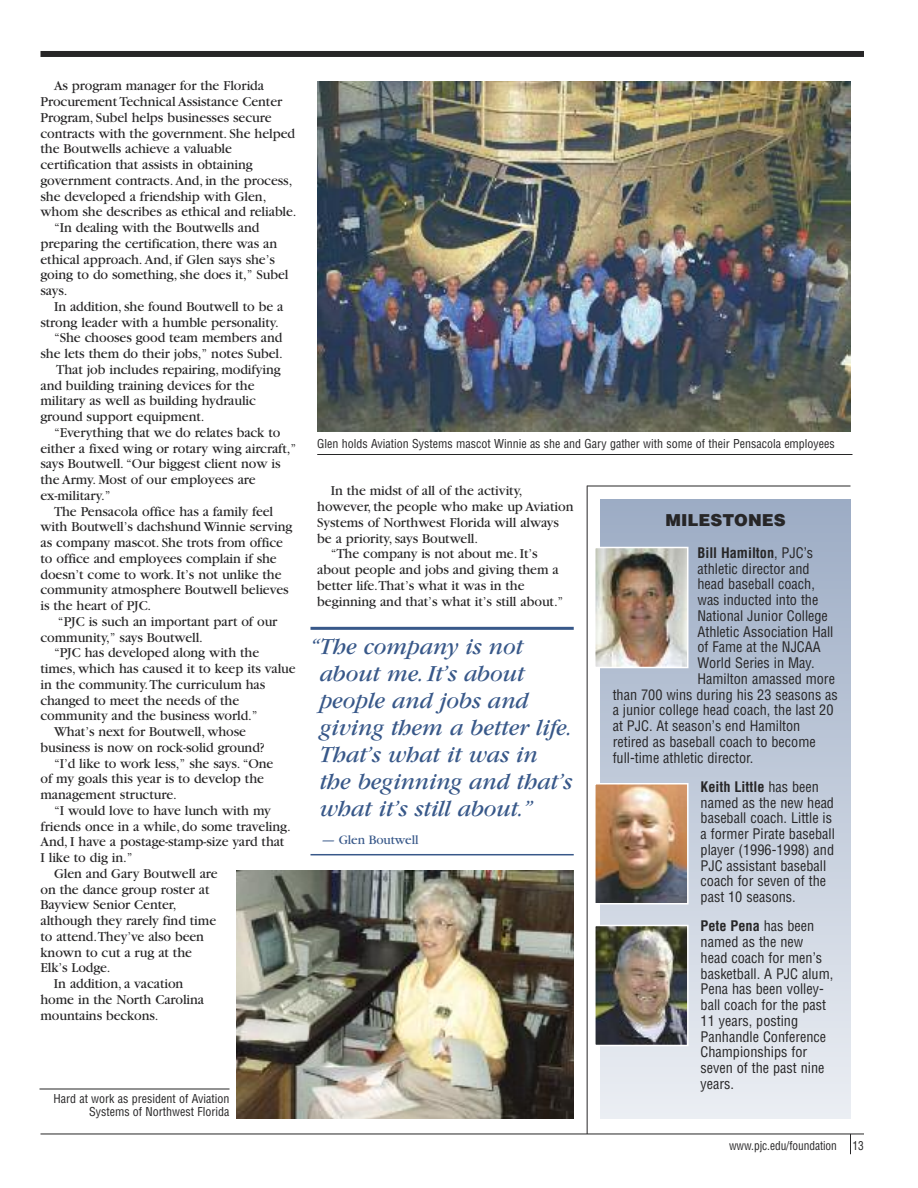
<style>
.page{position:relative;width:918px;height:1188px;background:#fff}
.page>*{position:absolute;margin:0;border:0;box-sizing:border-box;transform-origin:0 0}
.t1{font:italic 24px/27px "Garamond";letter-spacing:-.005em;color:#385889}
.t2{font:900 16.5px "Helvetica";color:#272627}
.t3{font:14.25px "Garamond";letter-spacing:-.005em;color:#272627}
.t4{font:condensed 14.25px/15.8px "Helvetica";color:#272627}
.t5{font:700 condensed 14.25px "Helvetica";color:#272627}
.t6{font:13.5px "Garamond";letter-spacing:-.005em;color:#385889}
.t7{font:condensed 12px/13.5px "Helvetica";color:#272627;text-align:right}
.t8{font:condensed 12px "Helvetica";color:#272627;scale:.95 1}
.s1{font-weight:400}
.s2{font-weight:700}
</style>
<div class="page">
<hr style="left:40px;top:1134px;width:824px;height:1px;background:#272627">
<div style="left:40px;top:51px;width:824px;height:6px;background:#272627"></div>
<svg style="left:850px;top:1135px;width:1px;height:19px"></svg>
<div style="left:601px;top:500px;width:249px;height:619px;background:linear-gradient(to bottom,#9cacc5,#ebeef3)"></div>
<img style="left:317px;top:81px;width:533px;height:351px">
<img style="left:236px;top:871px;width:338px;height:248px">
<hr style="left:310px;top:627px;width:264px;height:3px;background:#385889">
<hr style="left:310px;top:854px;width:264px;height:1px;background:#385889">
<hr style="left:587px;top:486px;width:1px;height:648px;background:#272627">
<img style="left:597px;top:550px;width:88px;height:115px">
<div style="left:594px;top:547px;width:94px;height:121px;border:2px solid #fff"></div>
<img style="left:597px;top:786px;width:89px;height:115px">
<div style="left:594px;top:783px;width:95px;height:121px;border:2px solid #fff"></div>
<img style="left:597px;top:928px;width:89px;height:115px">
<div style="left:594px;top:925px;width:95px;height:121px;border:2px solid #fff"></div>
<hr style="left:317px;top:454px;width:535px;height:1px;background:#272627">
<hr style="left:39px;top:1089px;width:191px;height:1px;background:#272627">
<hr style="left:587px;top:486px;width:263px;height:1px;background:#272627">
<p class="t3" style="left:54px;top:81px;width:212px">As program manager for the Florida</p>
<p class="t3" style="left:41px;top:97px;width:243px">Procurement Technical Assistance Center</p>
<p class="t3" style="left:41px;top:113px;width:233px">Program, Subel helps businesses secure</p>
<p class="t3" style="left:41px;top:128px;width:256px">contracts with the government. She helped</p>
<p class="t3" style="left:41px;top:144px;width:193px">the Boutwells achieve a valuable</p>
<p class="t3" style="left:41px;top:160px;width:214px">certification that assists in obtaining</p>
<p class="t3" style="left:41px;top:176px;width:253px">government contracts. And, in the process,</p>
<p class="t3" style="left:41px;top:191px;width:227px">she developed a friendship with Glen,</p>
<p class="t3" style="left:41px;top:207px;width:258px">whom she describes as ethical and reliable.</p>
<p class="t3" style="left:54px;top:223px;width:207px">“In dealing with the Boutwells and</p>
<p class="t3" style="left:41px;top:239px;width:238px">preparing the certification, there was an</p>
<p class="t3" style="left:41px;top:254px;width:236px">ethical approach. And, if Glen says she’s</p>
<p class="t3" style="left:41px;top:270px;width:249px">going to do something, she does it,” Subel</p>
<p class="t3" style="left:41px;top:286px;width:29px">says.</p>
<p class="t3" style="left:54px;top:302px;width:231px">In addition, she found Boutwell to be a</p>
<p class="t3" style="left:41px;top:317px;width:240px">strong leader with a humble personality.</p>
<p class="t3" style="left:54px;top:333px;width:230px">“She chooses good team members and</p>
<p class="t3" style="left:41px;top:349px;width:244px">she lets them do their jobs,” notes Subel.</p>
<p class="t3" style="left:56px;top:365px;width:226px">That job includes repairing, modifying</p>
<p class="t3" style="left:41px;top:380px;width:216px">and building training devices for the</p>
<p class="t3" style="left:41px;top:396px;width:217px">military as well as building hydraulic</p>
<p class="t3" style="left:41px;top:412px;width:166px">ground support equipment.</p>
<p class="t3" style="left:54px;top:428px;width:228px">“Everything that we do relates back to</p>
<p class="t3" style="left:41px;top:443px;width:257px">either a fixed wing or rotary wing aircraft,”</p>
<p class="t3" style="left:41px;top:459px;width:242px">says Boutwell. “Our biggest client now is</p>
<p class="t3" style="left:41px;top:475px;width:217px">the Army. Most of our employees are</p>
<p class="t3" style="left:41px;top:491px;width:72px">ex-military.”</p>
<p class="t3" style="left:54px;top:506px;width:221px">The Pensacola office has a family feel</p>
<p class="t3" style="left:41px;top:522px;width:254px">with Boutwell’s dachshund Winnie serving</p>
<p class="t3" style="left:41px;top:538px;width:244px">as company mascot. She trots from office</p>
<p class="t3" style="left:41px;top:554px;width:238px">to office and employees complain if she</p>
<p class="t3" style="left:41px;top:569px;width:243px">doesn’t come to work. It’s not unlike the</p>
<p class="t3" style="left:41px;top:585px;width:250px">community atmosphere Boutwell believes</p>
<p class="t3" style="left:41px;top:601px;width:112px">is the heart of PJC.</p>
<p class="t3" style="left:58px;top:617px;width:221px">“PJC is such an important part of our</p>
<p class="t3" style="left:41px;top:632px;width:164px">community,” says Boutwell.</p>
<p class="t3" style="left:54px;top:648px;width:207px">“PJC has developed along with the</p>
<p class="t3" style="left:41px;top:664px;width:257px">times, which has caused it to keep its value</p>
<p class="t3" style="left:41px;top:680px;width:226px">in the community.The curriculum has</p>
<p class="t3" style="left:41px;top:695px;width:200px">changed to meet the needs of the</p>
<p class="t3" style="left:41px;top:711px;width:219px">community and the business world.”</p>
<p class="t3" style="left:54px;top:727px;width:194px">What’s next for Boutwell, whose</p>
<p class="t3" style="left:41px;top:743px;width:226px">business is now on rock-solid ground?</p>
<p class="t3" style="left:54px;top:758px;width:221px">“I’d like to work less,” she says. “One</p>
<p class="t3" style="left:41px;top:774px;width:225px">of my goals this year is to develop the</p>
<p class="t3" style="left:41px;top:790px;width:138px">management structure.</p>
<p class="t3" style="left:54px;top:806px;width:218px">“I would love to have lunch with my</p>
<p class="t3" style="left:41px;top:821px;width:252px">friends once in a while, do some traveling.</p>
<p class="t3" style="left:41px;top:837px;width:245px">And, I have a postage-stamp-size yard that</p>
<p class="t3" style="left:41px;top:853px;width:94px">I like to dig in.”</p>
<p class="t3" style="left:54px;top:869px;width:165px">Glen and Gary Boutwell are</p>
<p class="t3" style="left:40px;top:884px;width:171px">on the dance group roster at</p>
<p class="t3" style="left:40px;top:900px;width:138px">Bayview Senior Center,</p>
<p class="t3" style="left:40px;top:916px;width:177px">although they rarely find time</p>
<p class="t3" style="left:40px;top:932px;width:165px">to attend.They’ve also been</p>
<p class="t3" style="left:40px;top:947px;width:153px">known to cut a rug at the</p>
<p class="t3" style="left:40px;top:963px;width:72px">Elk’s Lodge.</p>
<p class="t3" style="left:54px;top:979px;width:131px">In addition, a vacation</p>
<p class="t3" style="left:40px;top:995px;width:165px">home in the North Carolina</p>
<p class="t3" style="left:40px;top:1010px;width:120px">mountains beckons.</p>
<p class="t7" style="left:53px;top:1092px;width:178px">Hard at work as president of Aviation<br>Systems of Northwest Florida</p>
<p class="t7" style="left:317px;top:438px;width:519px">Glen holds Aviation Systems mascot Winnie as she and Gary gather with some of their Pensacola employees</p>
<p class="t3" style="left:331px;top:486px;width:193px">In the midst of all of the activity,</p>
<p class="t3" style="left:317px;top:502px;width:258px">however, the people who make up Aviation</p>
<p class="t3" style="left:317px;top:518px;width:243px">Systems of Northwest Florida will always</p>
<p class="t3" style="left:317px;top:533px;width:162px">be a priority, says Boutwell.</p>
<p class="t3" style="left:331px;top:549px;width:208px">“The company is not about me. It’s</p>
<p class="t3" style="left:317px;top:565px;width:243px">about people and jobs and giving them a</p>
<p class="t3" style="left:317px;top:581px;width:209px">better life.That’s what it was in the</p>
<p class="t3" style="left:317px;top:596px;width:248px">beginning and that’s what it’s still about.”</p>
<h1 class="t1" style="left:320px;top:635px;width:254px;text-indent:-9px">“The company is not about me. It’s about people and jobs and giving them a better life.<br>That’s what it was in the beginning and that’s what it’s still about.”</h1>
<p class="t6" style="left:322px;top:835px;width:98px">— Glen Boutwell</p>
<p class="t2" style="left:666px;top:515px;width:122px">MILESTONES</p>
<p class="t5" style="left:698px;top:547px;width:117px">Bill Hamilton<span class="s1">, PJC’s</span></p>
<p class="t4" style="left:697px;top:562px;width:114px">athletic director and</p>
<p class="t4" style="left:698px;top:577px;width:119px">head baseball coach,</p>
<p class="t4" style="left:698px;top:593px;width:122px">was inducted into the</p>
<p class="t4" style="left:698px;top:609px;width:132px">National Junior College</p>
<p class="t4" style="left:698px;top:625px;width:137px">Athletic Association Hall</p>
<p class="t4" style="left:698px;top:640px;width:125px">of Fame at the NJCAA</p>
<p class="t4" style="left:698px;top:656px;width:119px">World Series in May.</p>
<p class="t4" style="left:698px;top:672px;width:139px">Hamilton amassed more</p>
<p class="t4" style="left:613px;top:688px;width:227px">than 700 wins during his 23 seasons as</p>
<p class="t4" style="left:613px;top:703px;width:222px">a junior college head coach, the last 20</p>
<p class="t4" style="left:613px;top:719px;width:189px">at PJC. At season’s end Hamilton</p>
<p class="t4" style="left:613px;top:735px;width:205px">retired as baseball coach to become</p>
<p class="t4" style="left:613px;top:751px;width:142px">full-time athletic director.</p>
<p class="t4" style="left:701px;top:780px;width:136px"><span class="s2">Keith Little</span> has been named as the new head baseball coach. Little is a former Pirate baseball player (1996-1998) and<br>PJC assistant baseball coach for seven of the past 10 seasons.</p>
<p class="t4" style="left:700px;top:919px;width:134px"><span class="s2">Pete Pena</span> has been named as the new head coach for men’s basketball. A PJC alum,<br>Pena has been volley&shy;ball coach for the past<br>11 years, posting<br>Panhandle Conference<br>Championships for seven of the past nine years.</p>
<p class="t8" style="left:729px;top:1141px;width:115px">www.pjc.edu/foundation</p>
<p class="t8" style="left:853px;top:1141px;width:13px">13</p>
</div>
